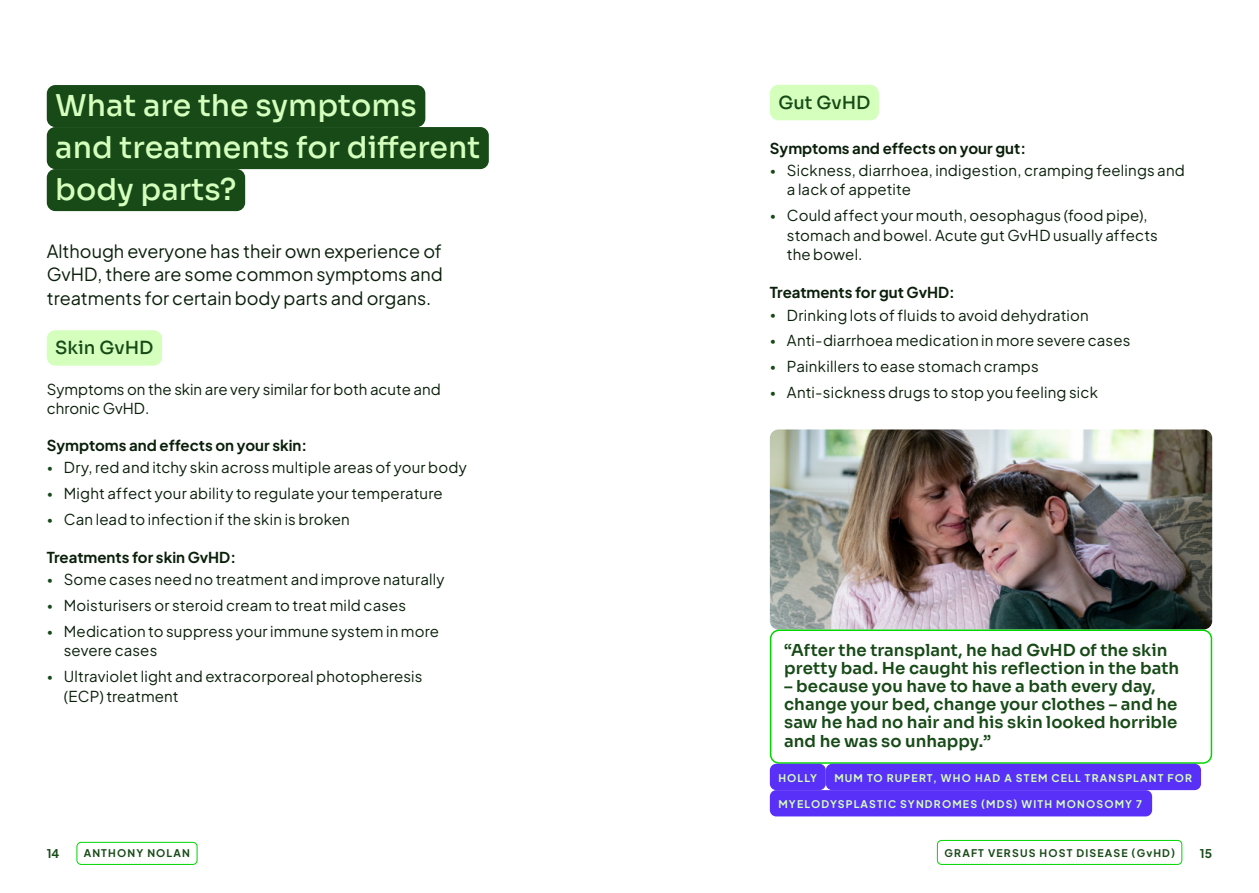
<style>
.page{position:relative;width:1259px;height:893px;background:#fff}
.page>*{position:absolute;margin:0;border:0;box-sizing:border-box;transform-origin:0 0}
.t1{font:500 30px/42px "Sora";color:#d4ffbd}
.t2{font:18px/23.4px "Plus Jakarta Sans";color:#0a1f0a;text-align:justify}
.t3{font:500 18px "Sora";color:#174a17}
.t4{font:600 16.5px/18.1px "Sora";color:#174a17}
.t5{font:15px/19.5px "Plus Jakarta Sans";letter-spacing:.01em;color:#0a1f0a}
.t6{font:700 15px "Plus Jakarta Sans";color:#0a1f0a}
.t7{font:700 12px "Plus Jakarta Sans";color:#174a17}
.t8{font:700 10.5px "Plus Jakarta Sans";letter-spacing:.11em;color:#d4ffbd}
.t9{font:700 10.5px "Plus Jakarta Sans";letter-spacing:.11em;color:#174a17}
.s1{font-size:12px;color:#174a17}
</style>
<div class="page">
<div style="left:77px;top:842px;width:120px;height:23px;border:1px solid #00d600;border-radius:4px"></div>
<div style="left:937px;top:840px;width:245px;height:25px;border:1px solid #00d600;border-radius:4px"></div>
<img style="left:770px;top:429px;width:442px;height:200px">
<div style="left:47px;top:85px;width:378px;height:42px;background:#174a17;border-radius:9px"></div>
<div style="left:47px;top:127px;width:442px;height:42px;background:#174a17;border-radius:9px"></div>
<div style="left:47px;top:169px;width:198px;height:42px;background:#174a17;border-radius:9px"></div>
<div style="left:47px;top:330px;width:115px;height:36px;background:#d4ffbd;border-radius:9px"></div>
<div style="left:770px;top:85px;width:109px;height:35px;background:#d4ffbd;border-radius:9px"></div>
<div style="left:770px;top:629px;width:442px;height:135px;border:2px solid #00d600;border-radius:9px"></div>
<div style="left:826px;top:764px;width:375px;height:26px;background:#5930f7;border-radius:6px"></div>
<div style="left:770px;top:790px;width:382px;height:26px;background:#5930f7;border-radius:6px"></div>
<div style="left:770px;top:764px;width:56px;height:26px;background:#5930f7;border-radius:6px"></div>
<h1 class="t1" style="left:55px;top:82px;width:426px">What are the symptoms and treatments for different body parts?</h1>
<p class="t2" style="left:47px;top:237px;width:397px">Although everyone has their own experience of GvHD, there are some common symptoms and treatments for certain body parts and organs.</p>
<p class="t3" style="left:55px;top:333px;width:100px">Skin GvHD</p>
<p class="t5" style="left:47px;top:378px;width:395px">Symptoms on the skin are very similar for both acute and chronic GvHD.</p>
<p class="t6" style="left:47px;top:432px;width:262px">Symptoms and effects on your skin:</p>
<p class="t5" style="left:47px;top:456px;width:421px"><span class="s1">•</span> Dry, red and itchy skin across multiple areas of your body</p>
<p class="t5" style="left:47px;top:482px;width:397px"><span class="s1">•</span> Might affect your ability to regulate your temperature</p>
<p class="t5" style="left:47px;top:508px;width:305px"><span class="s1">•</span> Can lead to infection if the skin is broken</p>
<p class="t6" style="left:47px;top:544px;width:191px">Treatments for skin GvHD:</p>
<p class="t5" style="left:47px;top:568px;width:399px"><span class="s1">•</span> Some cases need no treatment and improve naturally</p>
<p class="t5" style="left:47px;top:594px;width:361px"><span class="s1">•</span> Moisturisers or steroid cream to treat mild cases</p>
<p class="t5" style="left:64px;top:620px;width:377px;text-indent:-17px"><span class="s1">•</span> Medication to suppress your immune system in more severe cases</p>
<p class="t5" style="left:64px;top:665px;width:360px;text-indent:-17px"><span class="s1">•</span> Ultraviolet light and extracorporeal photopheresis (ECP) treatment</p>
<p class="t3" style="left:778px;top:87px;width:94px">Gut GvHD</p>
<p class="t6" style="left:770px;top:135px;width:258px">Symptoms and effects on your gut:</p>
<p class="t5" style="left:787px;top:159px;width:399px;text-indent:-17px"><span class="s1">•</span> Sickness, diarrhoea, indigestion, cramping feelings and a lack of appetite</p>
<p class="t5" style="left:787px;top:204px;width:372px;text-indent:-17px"><span class="s1">•</span> Could affect your mouth, oesophagus (food pipe), stomach and bowel. Acute gut GvHD usually affects the bowel.</p>
<p class="t6" style="left:770px;top:279px;width:187px">Treatments for gut GvHD:</p>
<p class="t5" style="left:770px;top:304px;width:320px"><span class="s1">•</span> Drinking lots of fluids to avoid dehydration</p>
<p class="t5" style="left:770px;top:330px;width:362px"><span class="s1">•</span> Anti-diarrhoea medication in more severe cases</p>
<p class="t5" style="left:770px;top:355px;width:270px"><span class="s1">•</span> Painkillers to ease stomach cramps</p>
<p class="t5" style="left:770px;top:381px;width:329px"><span class="s1">•</span> Anti-sickness drugs to stop you feeling sick</p>
<p class="t4" style="left:784px;top:639px;width:396px">“After the transplant, he had GvHD of the skin pretty bad. He caught his reflection in the bath</p>
<p class="t4" style="left:784px;top:676px;width:395px">– because you have to have a bath every day, change your bed, change your clothes – and he saw he had no hair and his skin looked horrible and he was so unhappy.”</p>
<p class="t8" style="left:834px;top:768px;width:359px">MUM TO RUPERT, WHO HAD A STEM CELL TRANSPLANT FOR</p>
<p class="t8" style="left:778px;top:795px;width:365px">MYELODYSPLASTIC SYNDROMES (MDS) WITH MONOSOMY 7</p>
<p class="t8" style="left:778px;top:768px;width:40px">HOLLY</p>
<p class="t7" style="left:47px;top:843px;width:14px">14</p>
<p class="t9" style="left:84px;top:844px;width:108px">ANTHONY NOLAN</p>
<p class="t9" style="left:944px;top:843px;width:232px">GRAFT VERSUS HOST DISEASE (GvHD)</p>
<p class="t7" style="left:1200px;top:842px;width:14px">15</p>
</div>
